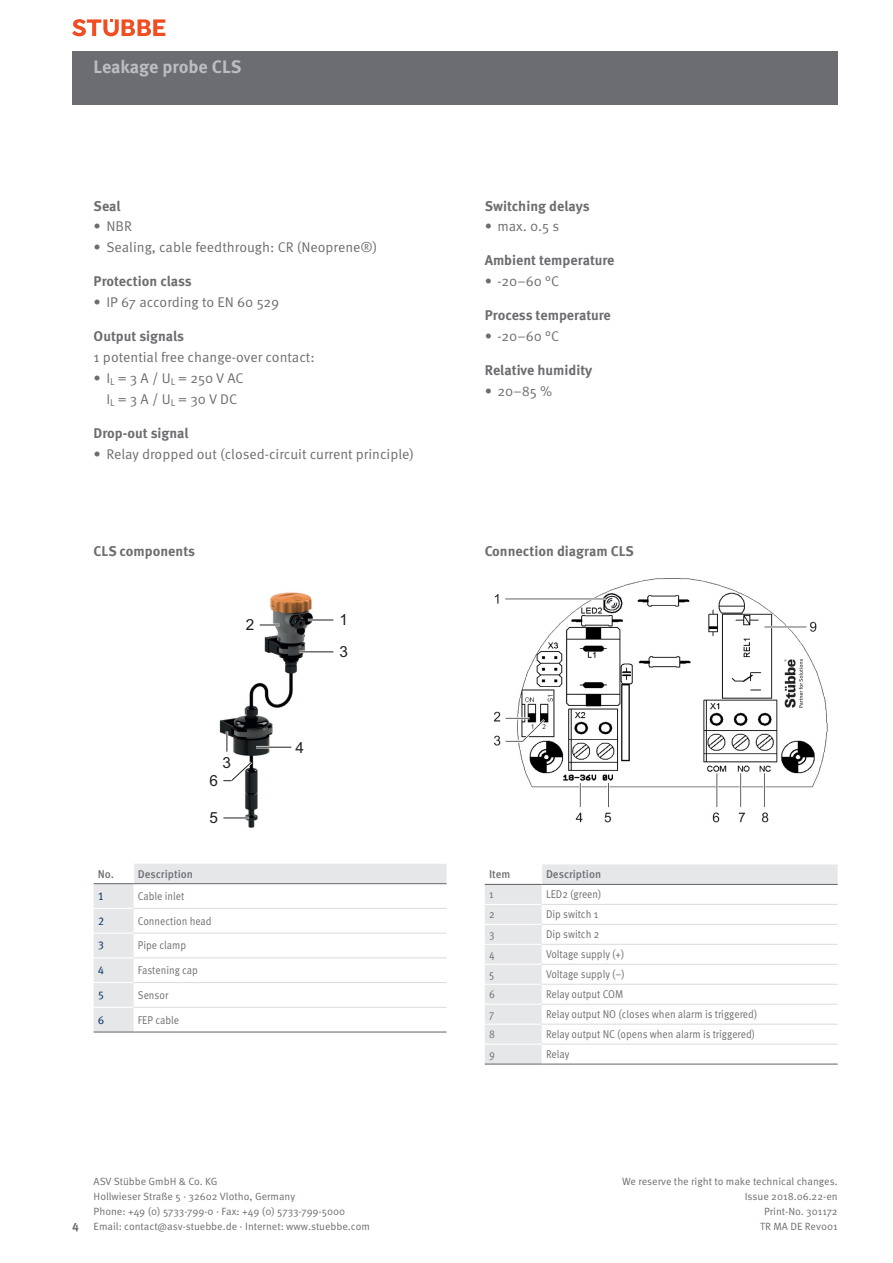
<style>
.page{position:relative;width:893px;height:1263px;background:#fff}
.page>*{position:absolute;margin:0;border:0;box-sizing:border-box;transform-origin:0 0}
.t1{font:700 18px "Meta Pro";letter-spacing:-.005em;color:#bcbdc0}
.t2{font:15.3px/31.8px "Arial";color:#231f20}
.t3{font:14.1px/21px "Meta Pro Norm";color:#6c6d70;text-align:center}
.t4{font:700 14.1px "Meta Pro";color:#6c6d70}
.t5{font:700 12px "Meta Pro";color:#6c6d70}
.t6{font:11.25px "Meta Pro Norm";color:#6c6d70;scale:.9 1}
.t7{font:500 11.25px "Meta Pro";color:#6c6d70}
.t8{font:11.25px "Meta Pro Norm";color:#002e5e}
.t9{font:10.5px/15px "Meta Pro Norm";color:#6c6d70}
</style>
<div class="page">
<svg style="left:72px;top:19px;width:93px;height:17px"></svg>
<div style="left:72px;top:51px;width:766px;height:53px;background:#6c6d70"></div>
<svg style="left:485px;top:864px;width:353px;height:199px"></svg>
<svg style="left:541px;top:864px;width:1px;height:20px"></svg>
<hr style="left:542px;top:884px;width:296px;height:1px;background:#6c6d70">
<hr style="left:485px;top:1063px;width:57px;height:1px;background:#6c6d70">
<hr style="left:542px;top:1063px;width:296px;height:1px;background:#6c6d70">
<hr style="left:485px;top:904px;width:57px;height:1px;background:#fff">
<hr style="left:485px;top:924px;width:57px;height:1px;background:#fff">
<hr style="left:485px;top:944px;width:57px;height:1px;background:#fff">
<hr style="left:485px;top:964px;width:57px;height:1px;background:#fff">
<hr style="left:485px;top:1024px;width:57px;height:1px;background:#fff">
<hr style="left:485px;top:1043px;width:57px;height:2px;background:#fff">
<hr style="left:485px;top:984px;width:57px;height:1px;background:#fff">
<hr style="left:485px;top:1004px;width:57px;height:1px;background:#fff">
<hr style="left:542px;top:1043px;width:296px;height:2px;background:#dcdddf">
<hr style="left:485px;top:884px;width:57px;height:1px;background:#6c6d70">
<hr style="left:542px;top:904px;width:296px;height:1px;background:#dcdddf">
<hr style="left:542px;top:924px;width:296px;height:1px;background:#dcdddf">
<hr style="left:542px;top:944px;width:296px;height:1px;background:#dcdddf">
<hr style="left:542px;top:964px;width:296px;height:1px;background:#dcdddf">
<hr style="left:542px;top:984px;width:296px;height:1px;background:#dcdddf">
<hr style="left:542px;top:1004px;width:296px;height:1px;background:#dcdddf">
<hr style="left:542px;top:1024px;width:296px;height:1px;background:#dcdddf">
<img style="left:493px;top:578px;width:335px;height:245px">
<img style="left:219px;top:592px;width:115px;height:236px">
<hr style="left:260px;top:624px;width:20px;height:2px;background:#fff">
<svg style="left:260px;top:624px;width:20px;height:1px"></svg>
<hr style="left:308px;top:619px;width:25px;height:2px;background:#fff">
<svg style="left:308px;top:619px;width:25px;height:1px"></svg>
<hr style="left:299px;top:651px;width:34px;height:2px;background:#fff">
<hr style="left:299px;top:651px;width:34px;height:1px;background:#231f20">
<hr style="left:226px;top:731px;width:2px;height:21px;background:#fff">
<svg style="left:226px;top:731px;width:1px;height:21px"></svg>
<hr style="left:256px;top:746px;width:35px;height:2px;background:#fff">
<hr style="left:256px;top:747px;width:35px;height:1px;background:#231f20">
<hr style="left:223px;top:817px;width:26px;height:2px;background:#fff">
<svg style="left:223px;top:817px;width:26px;height:1px"></svg>
<svg style="left:223px;top:759px;width:32px;height:25px"></svg>
<svg style="left:94px;top:864px;width:353px;height:167px"></svg>
<svg style="left:133px;top:864px;width:1px;height:19px"></svg>
<hr style="left:134px;top:883px;width:313px;height:1px;background:#6c6d70">
<hr style="left:94px;top:1031px;width:40px;height:1px;background:#6c6d70">
<hr style="left:134px;top:1031px;width:313px;height:1px;background:#6c6d70">
<hr style="left:94px;top:1007px;width:40px;height:1px;background:#fff">
<hr style="left:134px;top:1007px;width:313px;height:1px;background:#dcdddf">
<hr style="left:94px;top:908px;width:40px;height:1px;background:#fff">
<hr style="left:94px;top:932px;width:40px;height:2px;background:#fff">
<hr style="left:94px;top:957px;width:40px;height:1px;background:#fff">
<hr style="left:94px;top:982px;width:40px;height:1px;background:#fff">
<hr style="left:134px;top:908px;width:313px;height:1px;background:#dcdddf">
<hr style="left:134px;top:932px;width:313px;height:2px;background:#dcdddf">
<hr style="left:134px;top:957px;width:313px;height:1px;background:#dcdddf">
<hr style="left:134px;top:982px;width:313px;height:1px;background:#dcdddf">
<hr style="left:94px;top:883px;width:40px;height:1px;background:#6c6d70">
<h1 class="t1" style="left:94px;top:53px;width:149px">Leakage probe CLS</h1>
<h3 class="t4" style="left:94px;top:195px;width:28px">Seal</h3>
<h3 class="t3" style="left:94px;top:215px;width:40px">• NBR</h3>
<h3 class="t3" style="left:94px;top:236px;width:285px">• Sealing, cable feedthrough: CR (Neoprene®)</h3>
<h3 class="t4" style="left:94px;top:270px;width:100px">Protection class</h3>
<h3 class="t3" style="left:94px;top:291px;width:187px">• IP 67 according to EN 60 529</h3>
<h3 class="t4" style="left:94px;top:325px;width:92px">Output signals</h3>
<h3 class="t3" style="left:94px;top:346px;width:223px">1 potential free change-over contact:</h3>
<h3 class="t3" style="left:94px;top:367px;width:151px">• I<sub>L</sub> = 3 A / U<sub>L</sub> = 250 V AC<br>I<sub>L</sub> = 3 A / U<sub>L</sub> = 30 V DC</h3>
<h3 class="t4" style="left:94px;top:422px;width:96px">Drop-out signal</h3>
<h3 class="t3" style="left:94px;top:442px;width:322px">• Relay dropped out (closed-circuit current principle)</h3>
<h3 class="t4" style="left:94px;top:540px;width:103px">CLS components</h3>
<h2 class="t2" style="left:246px;top:609px;width:10px">2</h2>
<h2 class="t2" style="left:339px;top:604px;width:10px">1<br>3</h2>
<h2 class="t2" style="left:222px;top:747px;width:10px">3</h2>
<h2 class="t2" style="left:209px;top:765px;width:10px">6</h2>
<h2 class="t2" style="left:209px;top:802px;width:10px">5</h2>
<p class="t7" style="left:98px;top:865px;width:97px">No. Description</p>
<p class="t8" style="left:98px;top:887px;width:8px">1</p>
<p class="t6" style="left:138px;top:887px;width:53px">Cable inlet</p>
<p class="t8" style="left:98px;top:912px;width:8px">2</p>
<p class="t6" style="left:138px;top:912px;width:84px">Connection head</p>
<p class="t8" style="left:98px;top:937px;width:8px">3</p>
<p class="t6" style="left:138px;top:937px;width:55px">Pipe clamp</p>
<p class="t8" style="left:98px;top:962px;width:8px">4</p>
<p class="t6" style="left:138px;top:962px;width:68px">Fastening cap</p>
<p class="t8" style="left:98px;top:986px;width:8px">5</p>
<p class="t6" style="left:138px;top:986px;width:35px">Sensor</p>
<p class="t8" style="left:98px;top:1011px;width:8px">6</p>
<p class="t6" style="left:138px;top:1011px;width:47px">FEP cable</p>
<h2 class="t2" style="left:295px;top:731px;width:10px">4</h2>
<h3 class="t4" style="left:485px;top:195px;width:106px">Switching delays</h3>
<h3 class="t3" style="left:485px;top:215px;width:76px">• max. 0.5 s</h3>
<h3 class="t4" style="left:485px;top:249px;width:131px">Ambient temperature</h3>
<h3 class="t3" style="left:485px;top:270px;width:76px">• -20–60 °C</h3>
<h3 class="t4" style="left:485px;top:304px;width:128px">Process temperature</h3>
<h3 class="t3" style="left:485px;top:325px;width:76px">• -20–60 °C</h3>
<h3 class="t4" style="left:485px;top:359px;width:109px">Relative humidity</h3>
<h3 class="t3" style="left:485px;top:379px;width:69px">• 20–85 %</h3>
<h3 class="t4" style="left:485px;top:540px;width:151px">Connection diagram CLS</h3>
<p class="t7" style="left:489px;top:866px;width:23px">Item</p>
<p class="t7" style="left:546px;top:866px;width:57px">Description</p>
<p class="t6" style="left:489px;top:886px;width:6px">1</p>
<p class="t6" style="left:546px;top:886px;width:63px">LED2 (green)</p>
<p class="t6" style="left:489px;top:906px;width:8px">2</p>
<p class="t6" style="left:546px;top:906px;width:59px">Dip switch 1</p>
<p class="t6" style="left:489px;top:926px;width:7px">3</p>
<p class="t6" style="left:546px;top:926px;width:61px">Dip switch 2</p>
<p class="t6" style="left:489px;top:946px;width:8px">4</p>
<p class="t6" style="left:546px;top:946px;width:89px">Voltage supply (+)</p>
<p class="t6" style="left:489px;top:966px;width:7px">5</p>
<p class="t6" style="left:546px;top:966px;width:89px">Voltage supply (–)</p>
<p class="t6" style="left:489px;top:986px;width:8px">6</p>
<p class="t6" style="left:546px;top:986px;width:87px">Relay output COM</p>
<p class="t6" style="left:489px;top:1006px;width:7px">7</p>
<p class="t6" style="left:546px;top:1006px;width:236px">Relay output NO (closes when alarm is triggered)</p>
<p class="t6" style="left:489px;top:1025px;width:8px">8</p>
<p class="t6" style="left:546px;top:1025px;width:234px">Relay output NC (opens when alarm is triggered)</p>
<p class="t6" style="left:489px;top:1045px;width:8px">9</p>
<p class="t6" style="left:546px;top:1045px;width:27px">Relay</p>
<p class="t5" style="left:72px;top:1217px;width:8px">4</p>
<p class="t9" style="left:94px;top:1173px;width:278px">ASV Stübbe GmbH &amp; Co. KG<br>Hollwieser Straße 5 · 32602 Vlotho, Germany<br>Phone: +49 (0) 5733-799-0 · Fax: +49 (0) 5733-799-5000<br>Email: contact@asv-stuebbe.de · Internet: www.stuebbe.com</p>
<p class="t9" style="left:622px;top:1173px;width:217px;text-align:right">We reserve the right to make technical changes.<br>Issue 2018.06.22-en<br>Print-No. 301172<br>TR MA DE Rev001</p>
</div>
